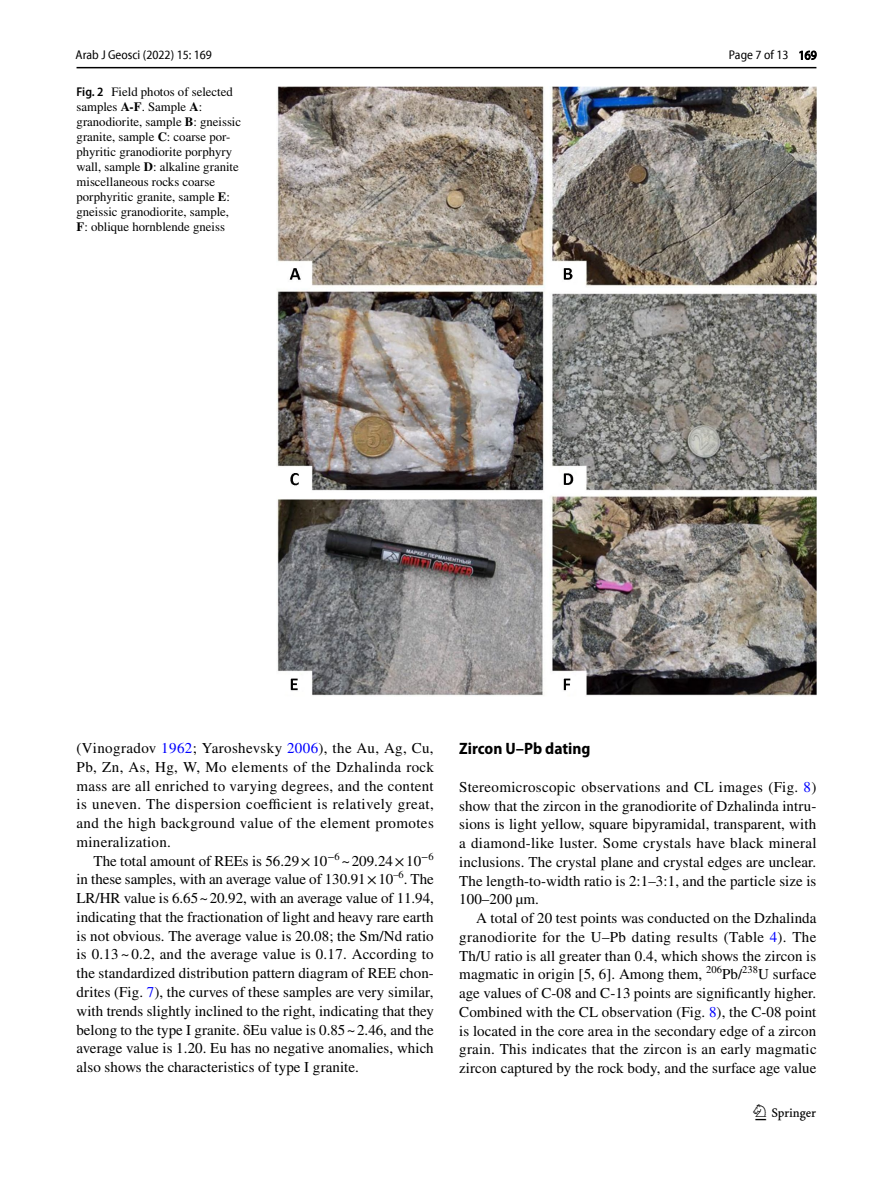
<style>
.page{position:relative;width:893px;height:1187px;background:#fff}
.page>*{position:absolute;margin:0;border:0;box-sizing:border-box;transform-origin:0 0}
.t1{font:22.5px "Springnew Regular 3";color:#000}
.t2{font:700 semi-condensed 16.5px "Myriad Pro";color:#000}
.t3{font:15px/18.8px "STIX";letter-spacing:.005em;color:#000;text-align:justify}
.t4{font:12.75px/15px "STIX";color:#000}
.t5{font:semi-condensed 12.75px "Myriad Pro Unic";color:#000}
.s1{font-family:"Myriad Pro";font-weight:600;font-stretch:semi-condensed}
.s2{font-weight:700}
.s3{color:#00f}
</style>
<div class="page">
<hr style="left:77px;top:67px;width:739px;height:1px;background:#000">
<img style="left:276px;top:87px;width:540px;height:609px">
<p class="t5" style="left:76px;top:50px;width:138px">Arab J Geosci (2022) 15: 169</p>
<p class="t5" style="left:729px;top:50px;width:90px">Page 7 of 13 169</p>
<p class="t4" style="left:77px;top:85px;width:166px"><span class="s1">Fig. 2</span> Field photos of selected samples <span class="s2">A-F</span>. Sample <span class="s2">A</span>: granodiorite, sample <span class="s2">B</span>: gneissic granite, sample <span class="s2">C</span>: coarse por&shy;phyritic granodiorite porphyry wall, sample <span class="s2">D</span>: alkaline granite miscellaneous rocks coarse porphyritic granite, sample <span class="s2">E</span>: gneissic granodiorite, sample,<br><span class="s2">F</span>: oblique hornblende gneiss</p>
<p class="t3" style="left:77px;top:739px;width:359px">(Vinogradov <span class="s3">1962</span>; Yaroshevsky <span class="s3">2006</span>), the Au, Ag, Cu, Pb, Zn, As, Hg, W, Mo elements of the Dzhalinda rock mass are all enriched to varying degrees, and the content is uneven. The dispersion coefficient is relatively great, and the high background value of the element promotes mineralization.</p>
<p class="t3" style="left:77px;top:852px;width:359px;text-indent:17px">The total amount of REEs is 56.29× -10<sup>−6</sup> ~209.24× -10<sup>−6 </sup>in these samples, with an average value of 130.91× -10<sup>–6</sup>. The LR/HR value is 6.65~20.92, with an average value of 11.94, indicating that the fractionation of light and heavy rare earth is not obvious. The average value is 20.08; the Sm/Nd ratio is 0.13 ~ 0.2, and the average value is 0.17. According to the standardized distribution pattern diagram of REE chon&shy;drites (Fig. <span class="s3">7</span>), the curves of these samples are very similar, with trends slightly inclined to the right, indicating that they belong to the type I granite. δEu value is 0.85~2.46, and the average value is 1.20. Eu has no negative anomalies, which also shows the characteristics of type I granite.</p>
<p class="t2" style="left:459px;top:739px;width:133px">Zircon U–Pb dating</p>
<p class="t3" style="left:459px;top:778px;width:359px">Stereomicroscopic observations and CL images (Fig. <span class="s3">8</span>) show that the zircon in the granodiorite of Dzhalinda intru&shy;sions is light yellow, square bipyramidal, transparent, with a diamond-like luster. Some crystals have black mineral inclusions. The crystal plane and crystal edges are unclear.<br>The length-to-width ratio is 2:1–3:1, and the particle size is 100–200 µm.</p>
<p class="t3" style="left:459px;top:909px;width:359px;text-indent:17px">A total of 20 test points was conducted on the Dzhalinda granodiorite for the U–Pb dating results (Table <span class="s3">4</span>). The Th/U ratio is all greater than 0.4, which shows the zircon is magmatic in origin [5, 6]. Among them, <sup>206</sup>Pb/<sup>238</sup>U surface age values of C-08 and C-13 points are significantly higher.<br>Combined with the CL observation (Fig. <span class="s3">8</span>), the C-08 point is located in the core area in the secondary edge of a zircon grain. This indicates that the zircon is an early magmatic zircon captured by the rock body, and the surface age value</p>
<h1 class="t1" style="left:755px;top:1104px;width:62px">1 3</h1>
</div>
